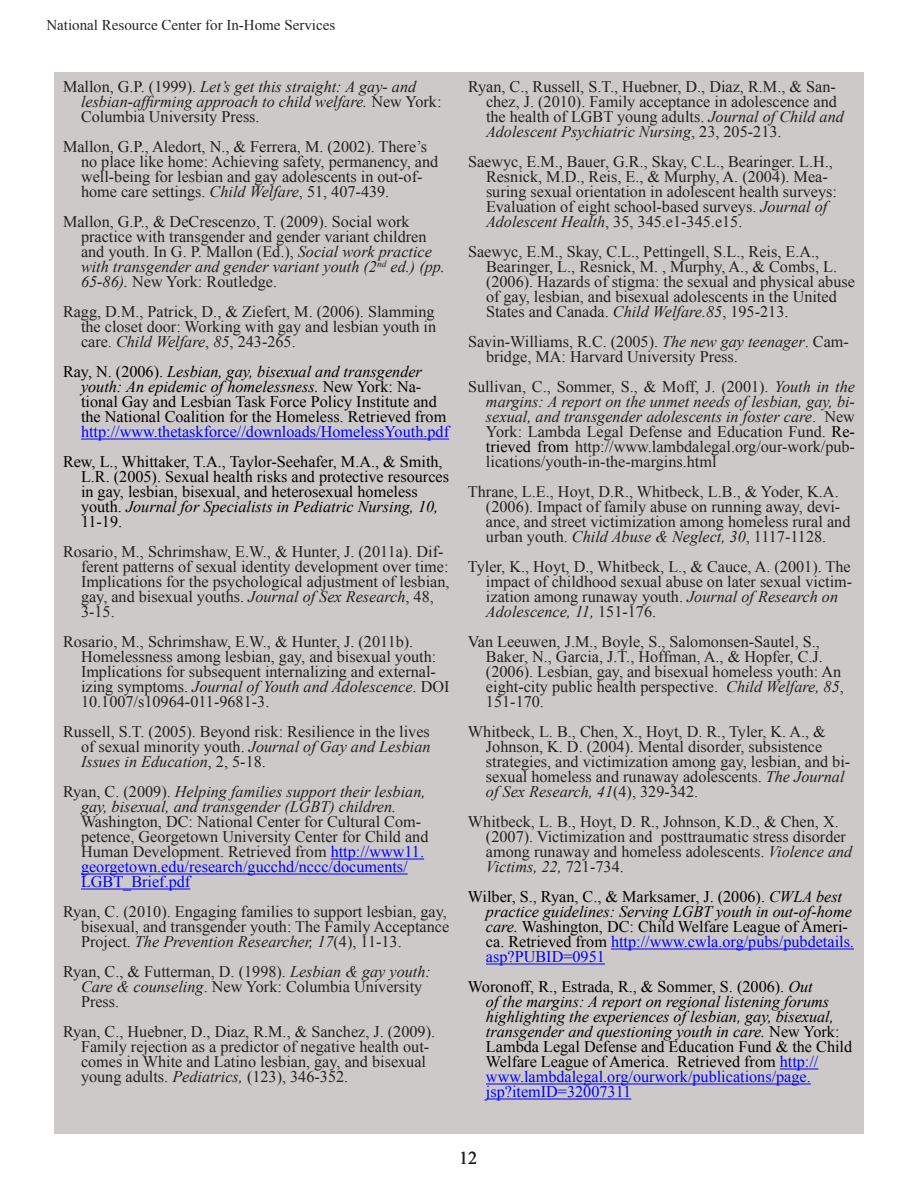
<style>
.page{position:relative;width:918px;height:1188px;background:#fff}
.page>*{position:absolute;margin:0;border:0;box-sizing:border-box;transform-origin:0 0}
.t1{font:18px "Times New Roman";color:#231f20}
.t2{font:16.2px/15px "Times New Roman";color:#231f20}
.t3{font:16.2px/15px "Times New Roman";color:#000}
.t4{font:italic 16.2px/15px "Times New Roman";color:#000}
.t5{font:italic 16.2px/15px "Times New Roman";color:#231f20}
.t6{font:15px "Times New Roman";color:#231f20}
.s1{font-style:normal}
.s2{font-style:italic}
.s3{color:#00f}
.s4{color:#000}
.s5{font-style:normal;color:#00f}
</style>
<div class="page">
<div style="left:54px;top:72px;width:810px;height:1062px;background:#cdc9c8"></div>
<hr style="left:81px;top:439px;width:368px;height:1px;background:#00f">
<hr style="left:331px;top:859px;width:93px;height:1px;background:#00f">
<hr style="left:81px;top:874px;width:327px;height:1px;background:#00f">
<hr style="left:81px;top:889px;width:109px;height:1px;background:#00f">
<hr style="left:611px;top:949px;width:243px;height:1px;background:#00f">
<hr style="left:486px;top:964px;width:119px;height:1px;background:#00f">
<hr style="left:780px;top:1069px;width:38px;height:1px;background:#00f">
<hr style="left:486px;top:1084px;width:325px;height:1px;background:#00f">
<hr style="left:486px;top:1099px;width:145px;height:1px;background:#00f">
<p class="t6" style="left:46px;top:15px;width:290px">National Resource Center for In-Home Services</p>
<p class="t5" style="left:81px;top:79px;width:362px;text-indent:-18px"><span class="s1">Mallon, G.P. (1999).</span> Let’s get this straight: A gay- and lesbian-affirming approach to child welfare. <span class="s1">New York:<br>Columbia University Press.</span></p>
<p class="t2" style="left:81px;top:139px;width:359px;text-indent:-18px">Mallon, G.P., Aledort, N., &amp; Ferrera, M. (2002). There’s no place like home: Achieving safety, permanency, and well-being for lesbian and gay adolescents in out-of&shy;home care settings. <span class="s2">Child Welfare</span>, 51, 407-439.</p>
<p class="t2" style="left:81px;top:214px;width:365px;text-indent:-18px">Mallon, G.P., &amp; DeCrescenzo, T. (2009). Social work practice with transgender and gender variant children and youth. In G. P. Mallon (Ed.), <span class="s2">Social work practice with transgender and gender variant youth (2</span><sup>nd</sup> <span class="s2">ed.) (pp.<br>65-86).</span> New York: Routledge.</p>
<p class="t2" style="left:81px;top:304px;width:357px;text-align:justify;text-indent:-18px">Ragg, D.M., Patrick, D., &amp; Ziefert, M. (2006). Slamming the closet door: Working with gay and lesbian youth in care. <span class="s2">Child Welfare</span>, <span class="s2">85</span>, 243-265.</p>
<p class="t3" style="left:81px;top:364px;width:370px;text-indent:-18px">Ray, N. (2006). <span class="s2">Lesbian, gay, bisexual and transgender youth: An epidemic of homelessness.</span> New York: Na&shy;tional Gay and Lesbian Task Force Policy Institute and the National Coalition for the Homeless. Retrieved from <span class="s3">http://www.thetaskforce//downloads/HomelessYouth.pdf</span></p>
<p class="t3" style="left:81px;top:454px;width:370px;text-indent:-18px">Rew, L., Whittaker, T.A., Taylor-Seehafer, M.A., &amp; Smith, L.R. (2005). Sexual health risks and protective resources in gay, lesbian, bisexual, and heterosexual homeless youth. <span class="s2">Journal for Specialists in Pediatric Nursing, 10, </span>11-19.</p>
<p class="t2" style="left:81px;top:544px;width:370px;text-indent:-18px">Rosario, M., Schrimshaw, E.W., &amp; Hunter, J. (2011a). Dif&shy;ferent patterns of sexual identity development over time:<br>Implications for the psychological adjustment of lesbian, gay, and bisexual youths. <span class="s2">Journal of Sex Research</span>, 48, 3-15.</p>
<p class="t2" style="left:81px;top:634px;width:370px;text-indent:-18px">Rosario, M., Schrimshaw, E.W., &amp; Hunter, J. (2011b).<br>Homelessness among lesbian, gay, and bisexual youth:<br>Implications for subsequent internalizing and external&shy;izing symptoms. <span class="s2">Journal of Youth and Adolescence</span>. DOI 10.1007/s10964-011-9681-3.</p>
<p class="t2" style="left:81px;top:724px;width:351px;text-align:justify;text-indent:-18px">Russell, S.T. (2005). Beyond risk: Resilience in the lives of sexual minority youth. <span class="s2">Journal of Gay and Lesbian Issues in Education</span>, 2, 5-18.</p>
<p class="t2" style="left:81px;top:784px;width:349px;text-indent:-18px">Ryan, C. (2009). <span class="s2">Helping families support their lesbian, gay, bisexual, and transgender (LGBT) children.<br></span>Washington, DC: National Center for Cultural Com&shy;petence, Georgetown University Center for Child and Human Development. Retrieved from <span class="s3">http://www11. georgetown.edu/research/gucchd/nccc/documents/ LGBT_Brief.pdf</span></p>
<p class="t2" style="left:81px;top:904px;width:370px;text-indent:-18px">Ryan, C. (2010). Engaging families to support lesbian, gay, bisexual, and transgender youth: The Family Acceptance<br>Project. <span class="s2">The Prevention Researcher, 17</span>(4), 11-13.</p>
<p class="t2" style="left:81px;top:964px;width:351px;text-indent:-18px">Ryan, C., &amp; Futterman, D. (1998). <span class="s2">Lesbian &amp; gay youth:<br>Care &amp; counseling</span>. New York: Columbia University<br>Press.</p>
<p class="t2" style="left:81px;top:1024px;width:356px;text-indent:-18px">Ryan, C., Huebner, D., Diaz, R.M., &amp; Sanchez, J. (2009).<br>Family rejection as a predictor of negative health out&shy;comes in White and Latino lesbian, gay, and bisexual young adults. <span class="s2">Pediatrics,</span> (123), 346-352.</p>
<p class="t2" style="left:486px;top:79px;width:359px;text-indent:-18px">Ryan, C., Russell, S.T., Huebner, D., Diaz, R.M., &amp; San&shy;chez, J. (2010). Family acceptance in adolescence and the health of LGBT young adults. <span class="s2">Journal of Child and Adolescent Psychiatric Nursing</span>, 23, 205-213.</p>
<p class="t2" style="left:486px;top:154px;width:352px;text-indent:-18px">Saewyc, E.M., Bauer, G.R., Skay, C.L., Bearinger. L.H., Resnick, M.D., Reis, E., &amp; Murphy, A. (2004). Mea&shy;suring sexual orientation in adolescent health surveys:<br>Evaluation of eight school-based surveys. <span class="s2">Journal of Adolescent Health</span>, 35, 345.e1-345.e15.</p>
<p class="t2" style="left:486px;top:244px;width:370px;text-indent:-18px">Saewyc, E.M., Skay, C.L., Pettingell, S.L., Reis, E.A., Bearinger, L., Resnick, M. , Murphy, A., &amp; Combs, L. (2006). Hazards of stigma: the sexual and physical abuse of gay, lesbian, and bisexual adolescents in the United States and Canada. <span class="s2">Child Welfare.85</span>, 195-213.</p>
<p class="t2" style="left:486px;top:334px;width:364px;text-indent:-18px">Savin-Williams, R.C. (2005). <span class="s2">The new gay teenager</span>. Cam&shy;bridge, MA: Harvard University Press.</p>
<p class="t2" style="left:486px;top:379px;width:370px;text-align:justify;text-indent:-18px">Sullivan, C., Sommer, S., &amp; Moff, J. (2001). <span class="s2">Youth in the margins: A report on the unmet needs of lesbian, gay, bi&shy;sexual, and transgender adolescents in foster care</span>. New York: Lambda Legal Defense and Education Fund. <span class="s4">Re&shy;trieved from</span> http://www.lambdalegal.org/our-work/pub&shy;lications/youth-in-the-margins.html</p>
<p class="t2" style="left:486px;top:484px;width:366px;text-indent:-18px">Thrane, L.E., Hoyt, D.R., Whitbeck, L.B., &amp; Yoder, K.A. (2006). Impact of family abuse on running away, devi&shy;ance, and street victimization among homeless rural and urban youth. <span class="s2">Child Abuse &amp; Neglect, 30</span>, 1117-1128.</p>
<p class="t2" style="left:486px;top:559px;width:368px;text-indent:-18px">Tyler, K., Hoyt, D., Whitbeck, L., &amp; Cauce, A. (2001). The impact of childhood sexual abuse on later sexual victim&shy;ization among runaway youth. <span class="s2">Journal of Research on Adolescence, 11,</span> 151-176.</p>
<p class="t2" style="left:486px;top:634px;width:359px;text-indent:-18px">Van Leeuwen, J.M., Boyle, S., Salomonsen-Sautel, S., Baker, N., Garcia, J.T., Hoffman, A., &amp; Hopfer, C.J. (2006). Lesbian, gay, and bisexual homeless youth: An eight-city public health perspective. <span class="s2">Child Welfare, 85</span>, 151-170.</p>
<p class="t2" style="left:486px;top:724px;width:366px;text-indent:-18px">Whitbeck, L. B., Chen, X., Hoyt, D. R., Tyler, K. A., &amp; Johnson, K. D. (2004). Mental disorder, subsistence strategies, and victimization among gay, lesbian, and bi&shy;sexual homeless and runaway adolescents. <span class="s2">The Journal of Sex Research, 41</span>(4), 329-342.</p>
<p class="t2" style="left:486px;top:814px;width:368px;text-indent:-18px">Whitbeck, L. B., Hoyt, D. R., Johnson, K.D., &amp; Chen, X. (2007). Victimization and posttraumatic stress disorder among runaway and homeless adolescents. <span class="s2">Violence and Victims, 22,</span> 721-734.</p>
<p class="t3" style="left:486px;top:889px;width:370px;text-indent:-18px">Wilber, S., Ryan, C., &amp; Marksamer, J. (2006). <span class="s2">CWLA best practice guidelines: Serving LGBT youth in out-of-home care.</span> Washington, DC: Child Welfare League of Ameri&shy;ca. Retrieved from <span class="s3">http://www.cwla.org/pubs/pubdetails. asp?PUBID=0951</span></p>
<p class="t4" style="left:486px;top:979px;width:368px;text-indent:-18px"><span class="s1">Woronoff, R., Estrada, R., &amp; Sommer, S. (2006).</span> Out<br>of the margins: A report on regional listening forums highlighting the experiences of lesbian, gay, bisexual, transgender and questioning youth in care. <span class="s1">New York:<br>Lambda Legal Defense and Education Fund &amp; the Child Welfare League of America. Retrieved from</span> <span class="s5">http:// www.lambdalegal.org/ourwork/publications/page. jsp?itemID=32007311</span></p>
<p class="t1" style="left:459px;top:1146px;width:19px">12</p>
</div>
